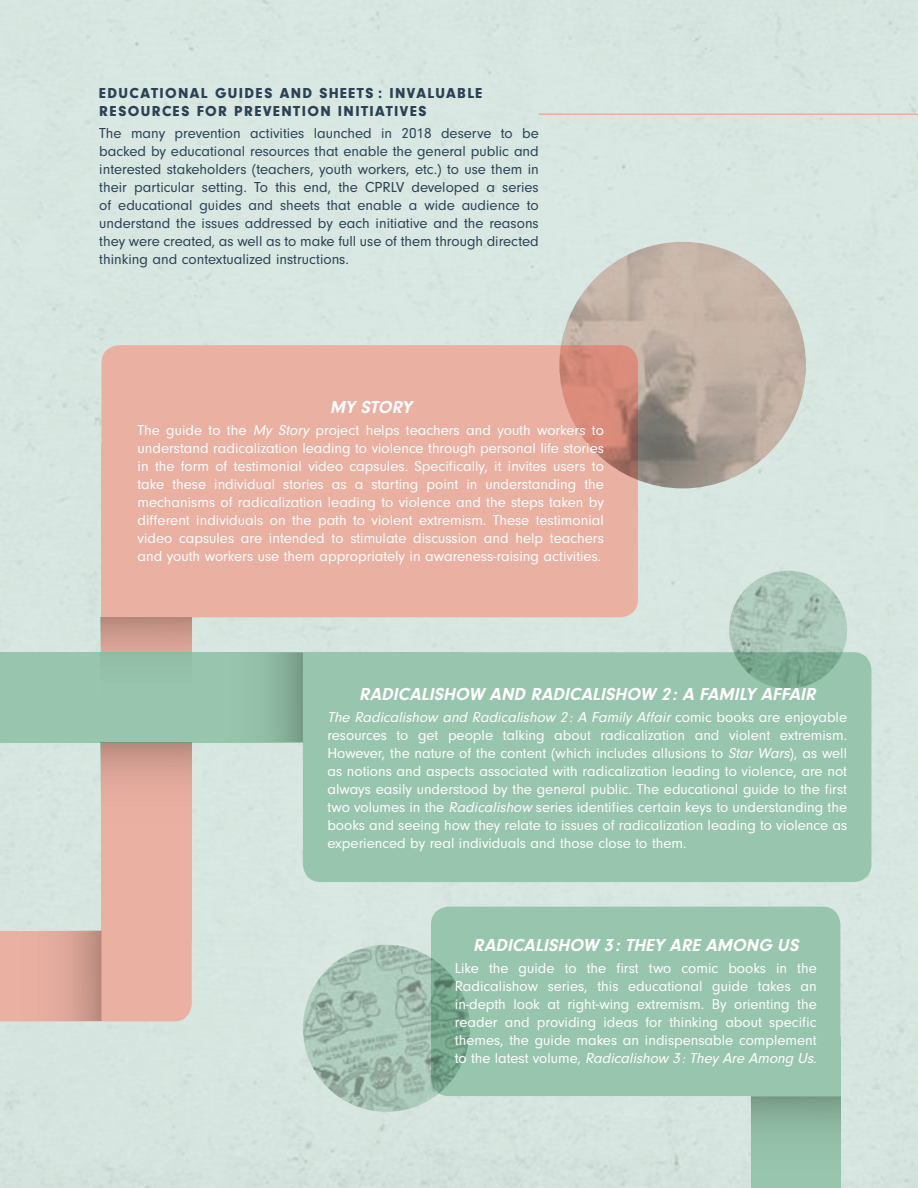
<style>
.page{position:relative;width:918px;height:1188px;background:#fff}
.page>*{position:absolute;margin:0;border:0;box-sizing:border-box;transform-origin:0 0}
.t1{font:italic 700 18px "Neuzeit Gro";color:#fff}
.t2{font:15px/18px "Neuzeit Gro";color:#fff;text-align:justify}
.t3{font:15px/18px "Neuzeit Gro";color:#2b4154;text-align:justify}
.t4{font:900 15px/18px "Neuzeit Gro";letter-spacing:.09em;color:#2b4154}
.s1{font-style:italic}
</style>
<div class="page">
<div style="left:537px;top:80px;width:381px;height:36px;background:#d8e7e1"></div>
<div style="left:101px;top:941px;width:91px;height:80px;background:#eab0a2"></div>
<svg style="left:101px;top:444px;width:91px;height:497px;fill:#eab0a2"></svg>
<div style="left:0;top:652px;width:463px;height:91px;background:#98c5ae"></div>
<div style="left:101px;top:345px;width:537px;height:272px;background:#eab0a2"></div>
<div style="left:303px;top:652px;width:568px;height:230px;background:#98c5ae"></div>
<img style="left:184px;top:399px;width:119px;height:343px">
<div style="left:431px;top:907px;width:409px;height:189px;background:#98c5ae"></div>
<img style="left:559px;top:242px;width:247px;height:246px;border-radius:123px">
<img style="left:725px;top:571px;width:126px;height:122px">
<img style="left:295px;top:945px;width:183px;height:175px">
<p class="t4" style="left:99px;top:84px;width:385px">EDUCATIONAL GUIDES AND SHEETS : INVALUABLE<br>RESOURCES FOR PREVENTION INITIATIVES</p>
<p class="t3" style="left:99px;top:124px;width:441px">The many prevention activities launched in 2018 deserve to be backed by educational resources that enable the general public and interested stakeholders (teachers, youth workers, etc.) to use them in their particular setting. To this end, the CPRLV developed a series of educational guides and sheets that enable a wide audience to understand the issues addressed by each initiative and the reasons they were created, as well as to make full use of them through directed thinking and contextualized instructions.</p>
<p class="t1" style="left:330px;top:397px;width:88px">MY STORY</p>
<p class="t2" style="left:138px;top:422px;width:468px">The guide to the <span class="s1">My Story</span> project helps teachers and youth workers to understand radicalization leading to violence through personal life stories in the form of testimonial video capsules. Specifically, it invites users to take these individual stories as a starting point in understanding the mechanisms of radicalization leading to violence and the steps taken by different individuals on the path to violent extremism. These testimonial video capsules are intended to stimulate discussion and help teachers and youth workers use them appropriately in awareness-raising activities.</p>
<p class="t1" style="left:359px;top:684px;width:462px">RADICALISHOW AND RADICALISHOW 2: A FAMILY AFFAIR</p>
<p class="t2" style="left:327px;top:708px;width:521px"><span class="s1">The Radicalishow and Radicalishow 2: A Family Affair</span> co m i c b o o ks a re e nj oya b l e resources to get people talking about radicalization and violent extremism.<br>However, the nature of the content (which includes allusions to <span class="s1">Star Wars</span>), as well as notions and aspects associated with radicalization leading to violence, are not always easily understood by the general public. The educational guide to the first two volumes in the <span class="s1">Radicalishow</span> series identifies certain keys to understanding the books and seeing how they relate to issues of radicalization leading to violence as experienced by real individuals and those close to them.</p>
<p class="t1" style="left:473px;top:935px;width:331px">RADICALISHOW 3 : THEY ARE AMONG US</p>
<p class="t2" style="left:455px;top:960px;width:363px">Like the guide to the first two comic books in the Radicalishow series, this educational guide takes an in-depth look at right-wing extremism. By orienting the reader and providing ideas for thinking about specific themes, the guide makes an indispensable complement t o t h e l a t e s t vo l u m e, <span class="s1">Radicalishow 3 : They Are Among Us</span>.</p>
</div>
